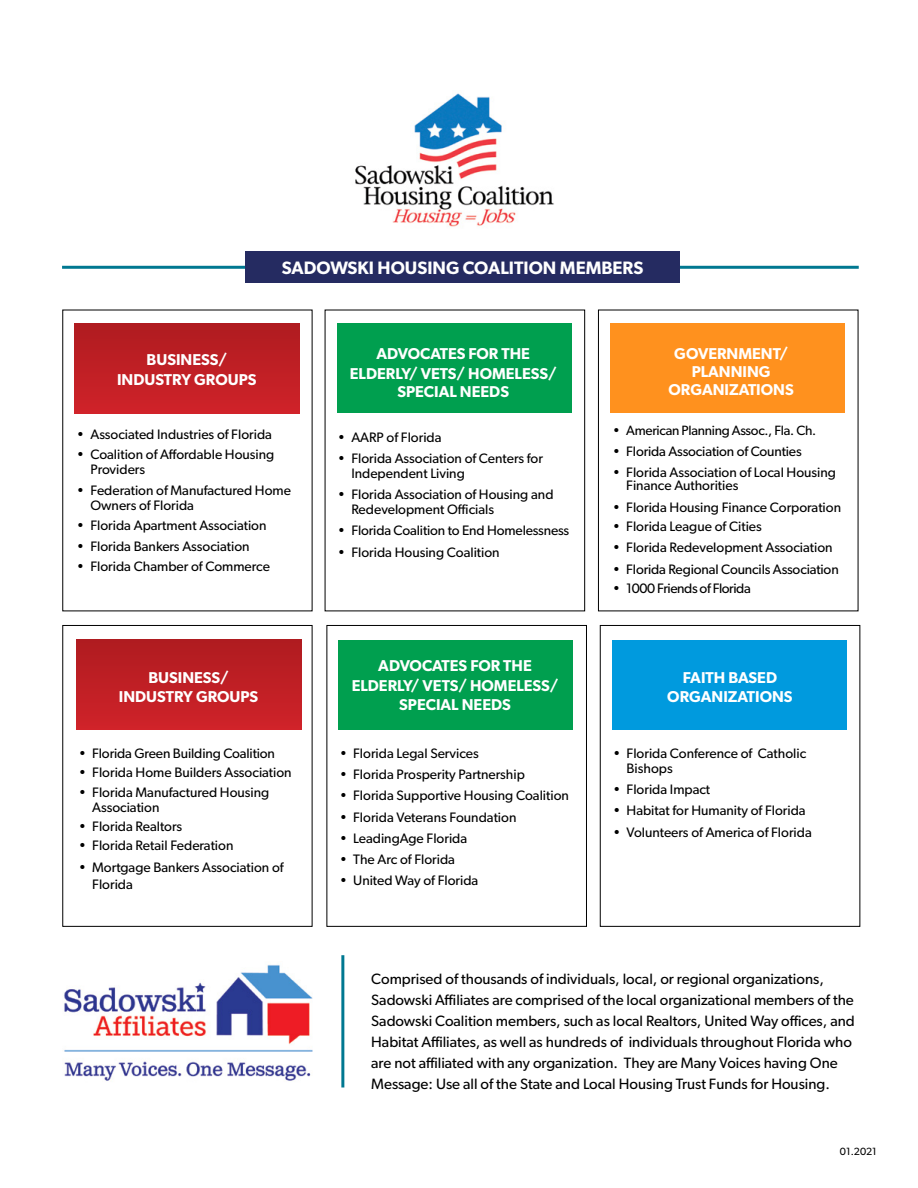
<style>
.page{position:relative;width:918px;height:1188px;background:#fff}
.page>*{position:absolute;margin:0;border:0;box-sizing:border-box;transform-origin:0 0}
.t1{font:600 18px "Gibson";color:#fff}
.t2{font:600 15.75px/19.5px "Gibson";color:#fff;text-align:center}
.t3{font:15px/21px "Gibson";color:#000}
.t4{font:13.65px/15px "Gibson";color:#000}
.t5{font:13.65px "Gibson";letter-spacing:-.03em;color:#000}
.t6{font:13.5px "Gibson";letter-spacing:-.02em;color:#000}
.t7{font:10.5px "Gibson";color:#000}
</style>
<div class="page">
<div style="left:327px;top:625px;width:260px;height:302px;border:1px solid #000"></div>
<hr style="left:62px;top:266px;width:797px;height:3px;background:#007891">
<div style="left:610px;top:324px;width:234px;height:89px;background:#ff911e"></div>
<div style="left:246px;top:252px;width:434px;height:31px;background:#252b61"></div>
<div style="left:337px;top:324px;width:234px;height:89px;background:#009f4f"></div>
<div style="left:75px;top:324px;width:225px;height:89px;background:linear-gradient(to bottom,#af1b20,#cf2329)"></div>
<div style="left:62px;top:625px;width:250px;height:302px;border:1px solid #000"></div>
<div style="left:600px;top:625px;width:260px;height:302px;border:1px solid #000"></div>
<div style="left:612px;top:640px;width:234px;height:90px;background:#009ade"></div>
<div style="left:339px;top:640px;width:234px;height:90px;background:#009f4f"></div>
<div style="left:77px;top:640px;width:225px;height:90px;background:linear-gradient(to bottom,#af1b20,#cf2329)"></div>
<img style="left:64px;top:964px;width:249px;height:117px">
<img style="left:355px;top:93px;width:199px;height:134px">
<hr style="left:341px;top:955px;width:3px;height:133px;background:#007891">
<h1 class="t1" style="left:282px;top:257px;width:363px">SADOWSKI HOUSING COALITION MEMBERS</h1>
<p class="t2" style="left:117px;top:350px;width:141px">BUSINESS/<br>INDUSTRY GROUPS</p>
<p class="t2" style="left:350px;top:343px;width:208px">ADVOCATES FOR THE<br>ELDERLY/ VETS/ HOMELESS/</p>
<p class="t2" style="left:397px;top:381px;width:113px">SPECIAL NEEDS</p>
<p class="t2" style="left:669px;top:344px;width:127px;line-height:18px">GOVERNMENT/<br>PLANNING<br>ORGANIZATIONS</p>
<p class="t4" style="left:77px;top:427px;width:197px">• Associated Industries of Florida</p>
<p class="t4" style="left:90px;top:447px;width:186px;text-indent:-13px">• Coalition of Affordable Housing<br>Providers</p>
<p class="t4" style="left:90px;top:482px;width:202px;text-indent:-13px">• Federation of Manufactured Home<br>Owners of Florida</p>
<p class="t4" style="left:77px;top:518px;width:191px">• Florida Apartment Association</p>
<p class="t4" style="left:77px;top:538px;width:174px">• Florida Bankers Association</p>
<p class="t4" style="left:77px;top:559px;width:195px">• Florida Chamber of Commerce</p>
<p class="t2" style="left:119px;top:667px;width:141px">BUSINESS/<br>INDUSTRY GROUPS</p>
<p class="t4" style="left:79px;top:746px;width:198px">• Florida Green Building Coalition</p>
<p class="t4" style="left:79px;top:765px;width:214px">• Florida Home Builders Association</p>
<p class="t4" style="left:92px;top:785px;width:179px;text-indent:-13px">• Florida Manufactured Housing<br>Association</p>
<p class="t4" style="left:79px;top:819px;width:105px">• Florida Realtors</p>
<p class="t4" style="left:79px;top:838px;width:156px">• Florida Retail Federation</p>
<p class="t4" style="left:92px;top:859px;width:193px;line-height:16.5px;text-indent:-13px">• Mortgage Bankers Association of<br>Florida</p>
<p class="t4" style="left:338px;top:429px;width:105px">• AARP of Florida</p>
<p class="t4" style="left:351px;top:451px;width:193px;text-indent:-13px">• Florida Association of Centers for<br>Independent Living</p>
<p class="t4" style="left:351px;top:487px;width:204px;text-indent:-13px">• Florida Association of Housing and<br>Redevelopment Officials</p>
<p class="t4" style="left:338px;top:523px;width:233px">• Florida Coalition to End Homelessness</p>
<p class="t4" style="left:338px;top:544px;width:163px">• Florida Housing Coalition</p>
<p class="t2" style="left:352px;top:656px;width:208px">ADVOCATES FOR THE<br>ELDERLY/ VETS/ HOMELESS/<br>SPECIAL NEEDS</p>
<p class="t4" style="left:340px;top:746px;width:141px">• Florida Legal Services</p>
<p class="t4" style="left:340px;top:767px;width:187px">• Florida Prosperity Partnership</p>
<p class="t4" style="left:340px;top:788px;width:231px">• Florida Supportive Housing Coalition</p>
<p class="t4" style="left:340px;top:809px;width:178px">• Florida Veterans Foundation</p>
<p class="t4" style="left:340px;top:830px;width:129px">• LeadingAge Florida</p>
<p class="t4" style="left:340px;top:852px;width:117px">• The Arc of Florida</p>
<p class="t4" style="left:340px;top:873px;width:140px">• United Way of Florida</p>
<p class="t6" style="left:613px;top:422px;width:205px">• American Planning Assoc., Fla. Ch.</p>
<p class="t4" style="left:613px;top:443px;width:191px">• Florida Association of Counties</p>
<p class="t4" style="left:626px;top:465px;width:211px;line-height:13.5px;text-indent:-13px">• Florida Association of Local Housing<br>Finance Authorities</p>
<p class="t4" style="left:613px;top:499px;width:230px">• Florida Housing Finance Corporation</p>
<p class="t4" style="left:613px;top:519px;width:151px">• Florida League of Cities</p>
<p class="t4" style="left:613px;top:540px;width:221px">• Florida Redevelopment Association</p>
<p class="t4" style="left:613px;top:561px;width:227px">• Florida Regional Councils Association</p>
<p class="t5" style="left:613px;top:580px;width:140px">• 1000 Friends of Florida</p>
<p class="t2" style="left:667px;top:667px;width:127px">FAITH BASED<br>ORGANIZATIONS</p>
<p class="t4" style="left:627px;top:746px;width:181px;text-indent:-13px">• Florida Conference of Catholic<br>Bishops</p>
<p class="t4" style="left:613px;top:782px;width:99px">• Florida Impact</p>
<p class="t4" style="left:613px;top:803px;width:194px">• Habitat for Humanity of Florida</p>
<p class="t4" style="left:613px;top:824px;width:200px">• Volunteers of America of Florida</p>
<p class="t3" style="left:371px;top:968px;width:485px">Comprised of thousands of individuals, local, or regional organizations, Sadowski Affiliates are comprised of the local organizational members of the Sadowski Coalition members, such as local Realtors, United Way offices, and Habitat Affiliates, as well as hundreds of individuals throughout Florida who are not affiliated with any organization. They are Many Voices having One Message: Use all of the State and Local Housing Trust Funds for Housing.</p>
<p class="t7" style="left:840px;top:1145px;width:38px">01.2021</p>
</div>
